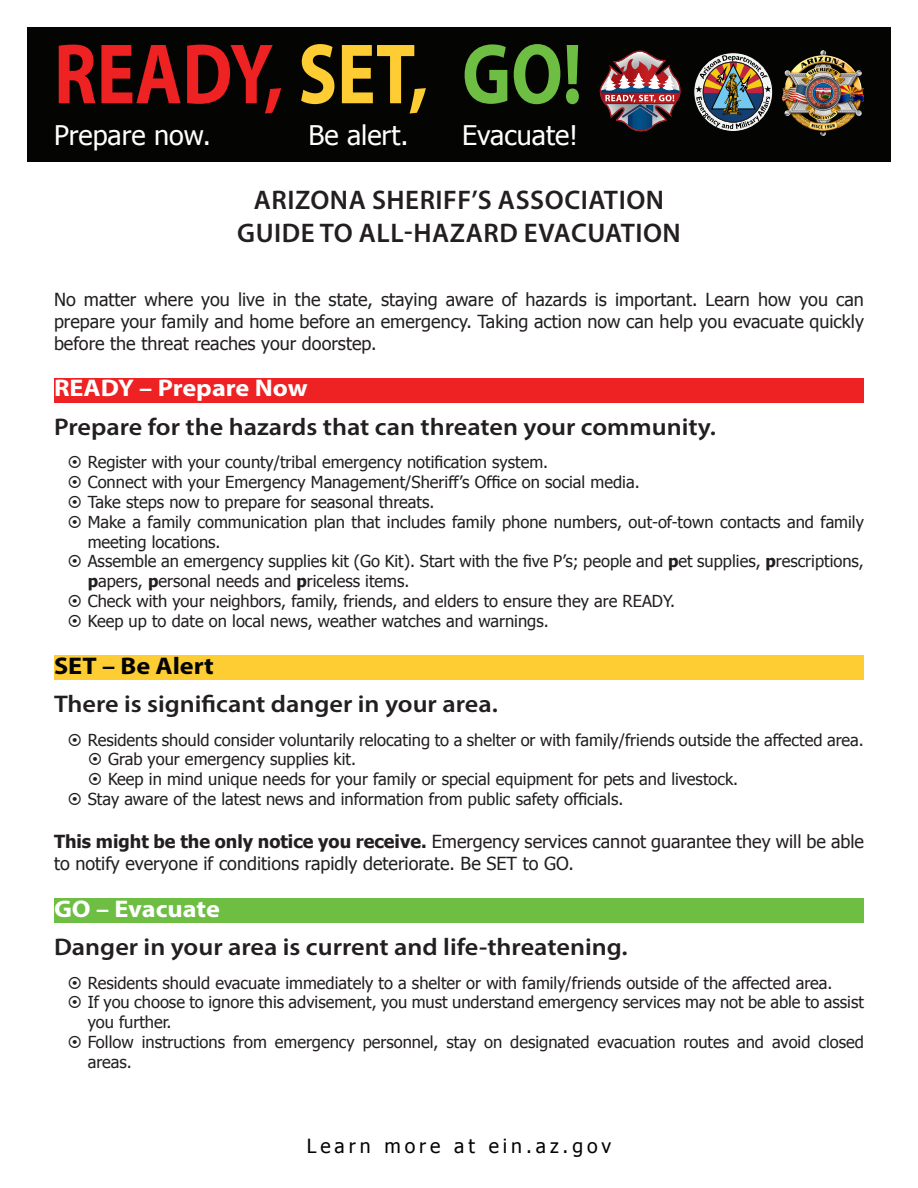
<style>
.page{position:relative;width:918px;height:1188px;background:#fff}
.page>*{position:absolute;margin:0;border:0;box-sizing:border-box;transform-origin:0 0}
.t1{font:700 86.4px "Myriad Pro";color:#ee2123;scale:.83 1}
.t2{font:600 27px/32.4px "Myriad Pro";letter-spacing:.02em;color:#231f20;text-align:center}
.t3{font:27px "Tahoma";color:#fff}
.t4{font:600 24.15px "Myriad Pro";color:#231f20;scale:1.09 1}
.Ready{font:700 24.15px "Myriad Pro";color:#fff;scale:1.09 1}
.Set{font:700 24.15px "Myriad Pro";color:#040503;scale:1.09 1}
.Go{font:700 24.15px "Myriad Pro";color:#fff;scale:1.09 1}
.t5{font:19.5px "Tahoma";letter-spacing:.2em;color:#040503}
.Body{font:18px/21.6px "Tahoma";color:#231f20;text-align:justify}
.t6{font:16.5px/19.8px "Tahoma";color:#231f20}
.s1{color:#fecd33}
.s2{color:#6ebe44}
.s3{font-weight:700}
</style>
<div class="page">
<div style="left:27px;top:27px;width:864px;height:135px;background:#040503"></div>
<img style="left:599px;top:50px;width:82px;height:82px">
<div style="left:693px;top:52px;width:81px;height:80px;border:1px solid #040503;border-radius:50%"></div>
<svg style="left:695px;top:55px;width:76px;height:74px"></svg>
<img style="left:783px;top:50px;width:81px;height:86px">
<div style="left:54px;top:378px;width:810px;height:24px;background:#ee2123"></div>
<div style="left:54px;top:656px;width:810px;height:24px;background:#fecd33"></div>
<div style="left:54px;top:899px;width:810px;height:24px;background:#6ebe44"></div>
<p class="t1" style="left:54px;top:18px;width:638px">READY, <span class="s1">SET,</span> <span class="s2">GO!</span></p>
<p class="t3" style="left:54px;top:117px;width:159px">Prepare now.</p>
<p class="t3" style="left:308px;top:117px;width:102px">Be alert.</p>
<p class="t3" style="left:462px;top:117px;width:118px">Evacuate!</p>
<p class="t2" style="left:237px;top:183px;width:445px">ARIZONA SHERIFF’S ASSOCIATION<br>GUIDE TO ALL-HAZARD EVACUATION</p>
<p class="Body" style="left:54px;top:288px;width:811px">No matter where you live in the state, staying aware of hazards is important. Learn how you can prepare your family and home before an emergency. Taking action now can help you evacuate quickly before the threat reaches your doorstep.</p>
<p class="Ready" style="left:54px;top:373px;width:234px">READY – Prepare Now</p>
<p class="t4" style="left:54px;top:412px;width:609px">Prepare for the hazards that can threaten your community.</p>
<p class="t6" style="left:88px;top:452px;width:462px">Register with your county/tribal emergency notification system.</p>
<p class="t6" style="left:88px;top:472px;width:553px">Connect with your Emergency Management/Sheriff’s Office on social media.</p>
<p class="t6" style="left:88px;top:491px;width:348px">Take steps now to prepare for seasonal threats.</p>
<p class="t6" style="left:88px;top:511px;width:778px">Make a family communication plan that includes family phone numbers, out-of-town contacts and family meeting locations.</p>
<p class="t6" style="left:88px;top:551px;width:778px">Assemble an emergency supplies kit (Go Kit). Start with the five P’s; people and <span class="s3">p</span>et supplies, <span class="s3">p</span>rescriptions, <span class="s3">p</span>apers, <span class="s3">p</span>ersonal needs and <span class="s3">p</span>riceless items.</p>
<p class="t6" style="left:88px;top:590px;width:589px">Check with your neighbors, family, friends, and elders to ensure they are READY.</p>
<p class="t6" style="left:88px;top:610px;width:462px">Keep up to date on local news, weather watches and warnings.</p>
<p class="Set" style="left:54px;top:650px;width:148px">SET – Be Alert</p>
<p class="t4" style="left:54px;top:689px;width:409px">There is significant danger in your area.</p>
<p class="t6" style="left:88px;top:729px;width:778px">Residents should consider voluntarily relocating to a shelter or with family/friends outside the affected area.</p>
<p class="t6" style="left:108px;top:749px;width:250px">Grab your emergency supplies kit.</p>
<p class="t6" style="left:108px;top:769px;width:632px">Keep in mind unique needs for your family or special equipment for pets and livestock.</p>
<p class="t6" style="left:88px;top:788px;width:537px">Stay aware of the latest news and information from public safety officials.</p>
<p class="Body" style="left:54px;top:830px;width:811px"><span class="s3">This might be the only notice you receive.</span> Emergency services cannot guarantee they will be able to notify everyone if conditions rapidly deteriorate. Be SET to GO.</p>
<p class="Go" style="left:54px;top:893px;width:154px">GO – Evacuate</p>
<p class="t4" style="left:54px;top:932px;width:528px">Danger in your area is current and life-threatening.</p>
<p class="t6" style="left:88px;top:972px;width:746px">Residents should evacuate immediately to a shelter or with family/friends outside of the affected area.</p>
<p class="t6" style="left:88px;top:992px;width:778px">If you choose to ignore this advisement, you must understand emergency services may not be able to assist you further.</p>
<p class="t6" style="left:88px;top:1031px;width:778px">Follow instructions from emergency personnel, stay on designated evacuation routes and avoid closed areas.</p>
<p class="t5" style="left:307px;top:1133px;width:306px">Learn more at ein.az.gov</p>
</div>
